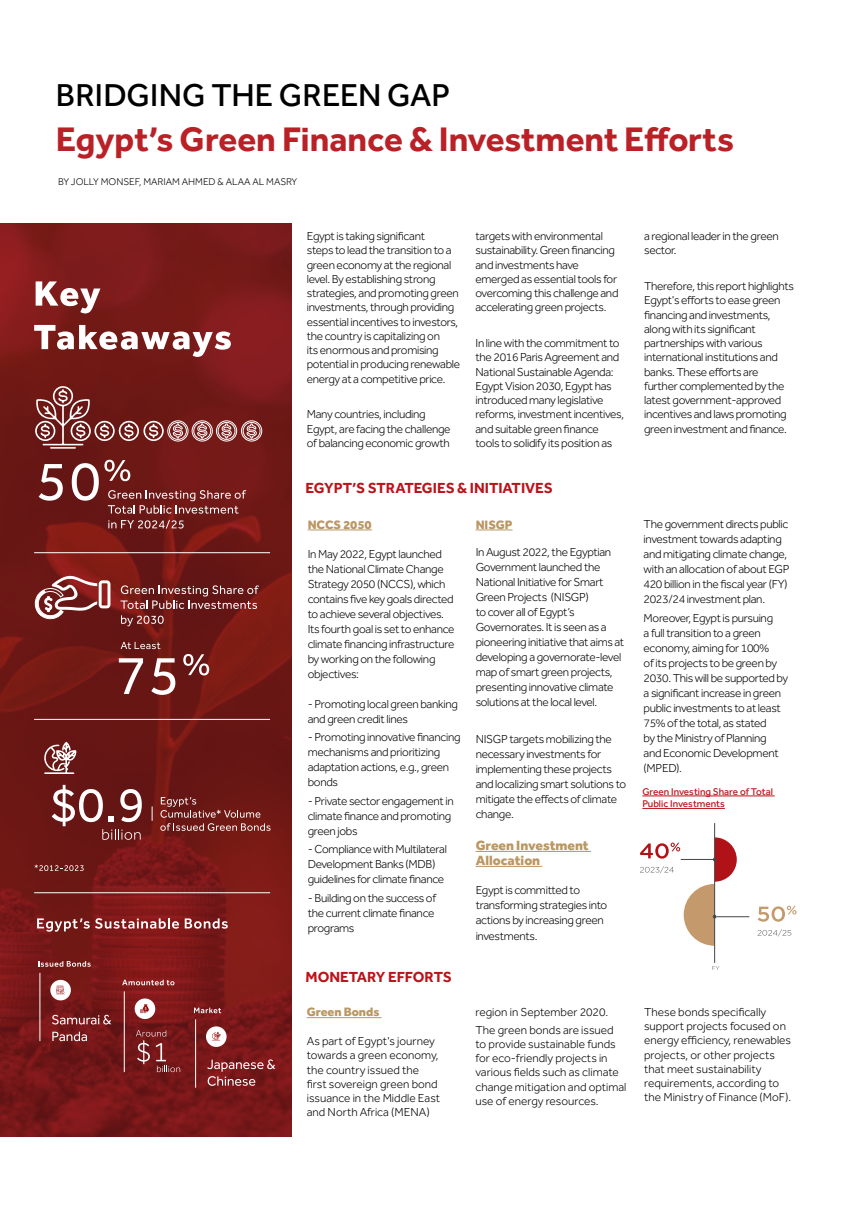
<style>
.page{position:relative;width:851px;height:1205px;background:#fff}
.page>*{position:absolute;margin:0;border:0;box-sizing:border-box;transform-origin:0 0}
.t1{font:700 35px "Effra CC";letter-spacing:-.005em;color:#ba2127}
.t2{font:500 32.5px "Effra CC";color:#000}
.t3{font:700 15px "Effra CC";color:#ba141a}
.t4{font:800 13.75px/15px "Effra CC";color:#ba9763}
.t5{font:800 12.5px "Effra CC";color:#ba9763}
.t6{font:300 11.88px/15px "Effra CC";letter-spacing:-.025em;color:#000}
.t7{font:300 11.88px/14.2px "Effra CC";color:#000}
.t8{font:500 10px/12.5px "Effra CC";color:#ba141a}
.t9{font:300 10px "Effra CC";color:#000}
</style>
<div class="page">
<hr style="left:307px;top:1017px;width:74px;height:1px;background:#ba9763">
<hr style="left:308px;top:529px;width:64px;height:1px;background:#ba9763">
<hr style="left:475px;top:529px;width:37px;height:1px;background:#ba9763">
<hr style="left:475px;top:851px;width:116px;height:1px;background:#ba9763">
<hr style="left:475px;top:866px;width:65px;height:1px;background:#ba9763">
<svg style="left:0;top:223px;width:292px;height:913px;background:#751817"></svg>
<svg style="left:36px;top:281px;width:64px;height:32px"></svg>
<svg style="left:34px;top:325px;width:197px;height:32px"></svg>
<hr style="left:642px;top:795px;width:132px;height:1px;background:#ba141a">
<hr style="left:642px;top:808px;width:82px;height:1px;background:#ba141a">
<hr style="left:714px;top:823px;width:1px;height:140px;background:#454545">
<hr style="left:716px;top:916px;width:33px;height:1px;background:#454545">
<svg style="left:639px;top:837px;width:97px;height:109px"></svg>
<svg style="left:757px;top:905px;width:39px;height:16px"></svg>
<svg style="left:757px;top:929px;width:34px;height:7px"></svg>
<svg style="left:712px;top:966px;width:7px;height:4px"></svg>
<svg style="left:39px;top:464px;width:24px;height:37px"></svg>
<svg style="left:37px;top:918px;width:142px;height:13px;background:#a15a59"></svg>
<svg style="left:185px;top:918px;width:43px;height:10px"></svg>
<svg style="left:38px;top:961px;width:53px;height:6px"></svg>
<svg style="left:35px;top:864px;width:49px;height:7px"></svg>
<hr style="left:34px;top:552px;width:236px;height:1px;background:#fff">
<svg style="left:72px;top:460px;width:174px;height:54px;background:#823736"></svg>
<svg style="left:108px;top:520px;width:75px;height:8px"></svg>
<hr style="left:34px;top:719px;width:236px;height:1px;background:#fff">
<hr style="left:34px;top:892px;width:236px;height:1px;background:#fff">
<svg style="left:119px;top:658px;width:24px;height:36px"></svg>
<svg style="left:151px;top:658px;width:24px;height:37px"></svg>
<svg style="left:183px;top:654px;width:26px;height:21px"></svg>
<svg style="left:120px;top:585px;width:139px;height:24px;background:#874442"></svg>
<svg style="left:121px;top:615px;width:43px;height:11px"></svg>
<svg style="left:160px;top:797px;width:110px;height:34px;background:#813633"></svg>
<svg style="left:52px;top:785px;width:90px;height:55px"></svg>
<svg style="left:121px;top:642px;width:39px;height:7px"></svg>
<svg style="left:33px;top:576px;width:77px;height:45px"></svg>
<svg style="left:35px;top:385px;width:227px;height:64px;background:#823937"></svg>
<svg style="left:43px;top:742px;width:34px;height:32px"></svg>
<svg style="left:152px;top:806px;width:1px;height:15px"></svg>
<hr style="left:40px;top:973px;width:1px;height:68px;background:#fff">
<div style="left:50px;top:980px;width:21px;height:20px;background:#fff;border-radius:50%"></div>
<svg style="left:52px;top:1015px;width:59px;height:9px"></svg>
<svg style="left:52px;top:1031px;width:35px;height:10px"></svg>
<svg style="left:122px;top:979px;width:52px;height:6px"></svg>
<hr style="left:124px;top:991px;width:1px;height:81px;background:#fff">
<div style="left:135px;top:998px;width:20px;height:21px;background:#fff;border-radius:50%"></div>
<svg style="left:136px;top:1030px;width:44px;height:42px;background:#843233"></svg>
<svg style="left:194px;top:1007px;width:27px;height:6px"></svg>
<hr style="left:195px;top:1019px;width:1px;height:68px;background:#fff">
<div style="left:206px;top:1026px;width:20px;height:21px;background:#fff;border-radius:50%"></div>
<svg style="left:207px;top:1059px;width:68px;height:27px;background:#914041"></svg>
<svg style="left:212px;top:1032px;width:9px;height:8px"></svg>
<svg style="left:140px;top:1004px;width:9px;height:9px"></svg>
<svg style="left:56px;top:986px;width:9px;height:8px"></svg>
<h2 class="t2" style="left:56px;top:75px;width:396px">BRIDGING THE GREEN GAP</h2>
<h1 class="t1" style="left:56px;top:116px;width:679px">Egypt’s Green Finance &amp; Investment Efforts</h1>
<p class="t9" style="left:58px;top:176px;width:241px">BY JOLLY MONSEF, MARIAM AHMED &amp; ALAA AL MASRY</p>
<p class="t6" style="left:307px;top:230px;width:155px;line-height:14.2px">Egypt is taking significant<br>steps to lead the transition to a green economy at the regional level. By establishing strong strategies, and promoting green investments, through providing essential incentives to investors, the country is capitalizing on<br>its enormous and promising potential in producing renewable energy at a competitive price.</p>
<p class="t6" style="left:307px;top:408px;width:145px;line-height:14.2px">Many countries, including<br>Egypt, are facing the challenge of balancing economic growth</p>
<p class="t6" style="left:475px;top:230px;width:144px;line-height:14.2px">targets with environmental sustainability. Green financing and investments have emerged as essential tools for overcoming this challenge and accelerating green projects.</p>
<p class="t6" style="left:475px;top:337px;width:150px;line-height:14.2px">In line with the commitment to the 2016 Paris Agreement and<br>National Sustainable Agenda:<br>Egypt Vision 2030, Egypt has introduced many legislative reforms, investment incentives, and suitable green finance tools to solidify its position as</p>
<p class="t3" style="left:305px;top:478px;width:249px">EGYPT’S STRATEGIES &amp; INITIATIVES</p>
<p class="t5" style="left:308px;top:516px;width:66px">NCCS 2050</p>
<p class="t6" style="left:308px;top:548px;width:148px">In May 2022, Egypt launched the National Climate Change<br>Strategy 2050 (NCCS), which contains five key goals directed to achieve several objectives.<br>Its fourth goal is set to enhance climate financing infrastructure by working on the following objectives:</p>
<p class="t6" style="left:308px;top:697px;width:152px">- Promoting local green banking and green credit lines</p>
<p class="t6" style="left:308px;top:731px;width:154px">- Promoting innovative financing mechanisms and prioritizing adaptation actions, e.g., green bonds</p>
<p class="t6" style="left:308px;top:794px;width:148px">- Private sector engagement in climate finance and promoting green jobs</p>
<p class="t6" style="left:308px;top:843px;width:141px">- Compliance with Multilateral<br>Development Banks (MDB) guidelines for climate finance</p>
<p class="t6" style="left:308px;top:892px;width:130px">- Building on the success of the current climate finance programs</p>
<p class="t3" style="left:305px;top:967px;width:148px">MONETARY EFFORTS</p>
<p class="t5" style="left:307px;top:1003px;width:74px">Green Bonds</p>
<p class="t7" style="left:307px;top:1035px;width:135px">As part of Egypt's journey towards a green economy, the country issued the first sovereign green bond issuance in the Middle East and North Africa (MENA)</p>
<p class="t5" style="left:475px;top:516px;width:38px">NISGP</p>
<p class="t6" style="left:475px;top:545px;width:150px">In August 2022, the Egyptian<br>Government launched the<br>National Initiative for Smart<br>Green Projects (NISGP)<br>to cover all of Egypt’s<br>Governorates. It is seen as a pioneering initiative that aims at developing a governorate-level map of smart green projects, presenting innovative climate solutions at the local level.</p>
<p class="t6" style="left:475px;top:732px;width:152px">NISGP targets mobilizing the necessary investments for implementing these projects and localizing smart solutions to mitigate the effects of climate change.</p>
<p class="t4" style="left:475px;top:839px;width:114px">Green Investment<br>Allocation</p>
<p class="t6" style="left:475px;top:884px;width:133px">Egypt is committed to transforming strategies into actions by increasing green investments.</p>
<p class="t7" style="left:475px;top:1004px;width:139px;line-height:17.8px">region in September 2020.<br>The green bonds are issued</p>
<p class="t7" style="left:475px;top:1038px;width:152px">to provide sustainable funds for eco-friendly projects in various fields such as climate change mitigation and optimal use of energy resources.</p>
<p class="t6" style="left:644px;top:230px;width:136px;line-height:14.2px">a regional leader in the green sector.</p>
<p class="t6" style="left:644px;top:280px;width:151px;line-height:14.2px">Therefore, this report highlights<br>Egypt's efforts to ease green financing and investments, along with its significant partnerships with various international institutions and banks. These efforts are further complemented by the latest government-approved incentives and laws promoting green investment and finance.</p>
<p class="t6" style="left:643px;top:518px;width:147px">The government directs public investment towards adapting and mitigating climate change, with an allocation of about EGP<br>420 billion in the fiscal year (FY)<br>2023/24 investment plan.</p>
<p class="t6" style="left:643px;top:611px;width:146px">Moreover, Egypt is pursuing<br>a full transition to a green economy, aiming for 100%<br>of its projects to be green by<br>2030. This will be supported by a significant increase in green public investments to at least<br>75% of the total, as stated<br>by the Ministry of Planning<br>and Economic Development (MPED).</p>
<p class="t8" style="left:642px;top:786px;width:132px">Green Investing Share of Total<br>Public Investments</p>
<p class="t7" style="left:644px;top:1006px;width:148px">These bonds specifically support projects focused on energy efficiency, renewables projects, or other projects that meet sustainability requirements, according to the Ministry of Finance (MoF).</p>
</div>
